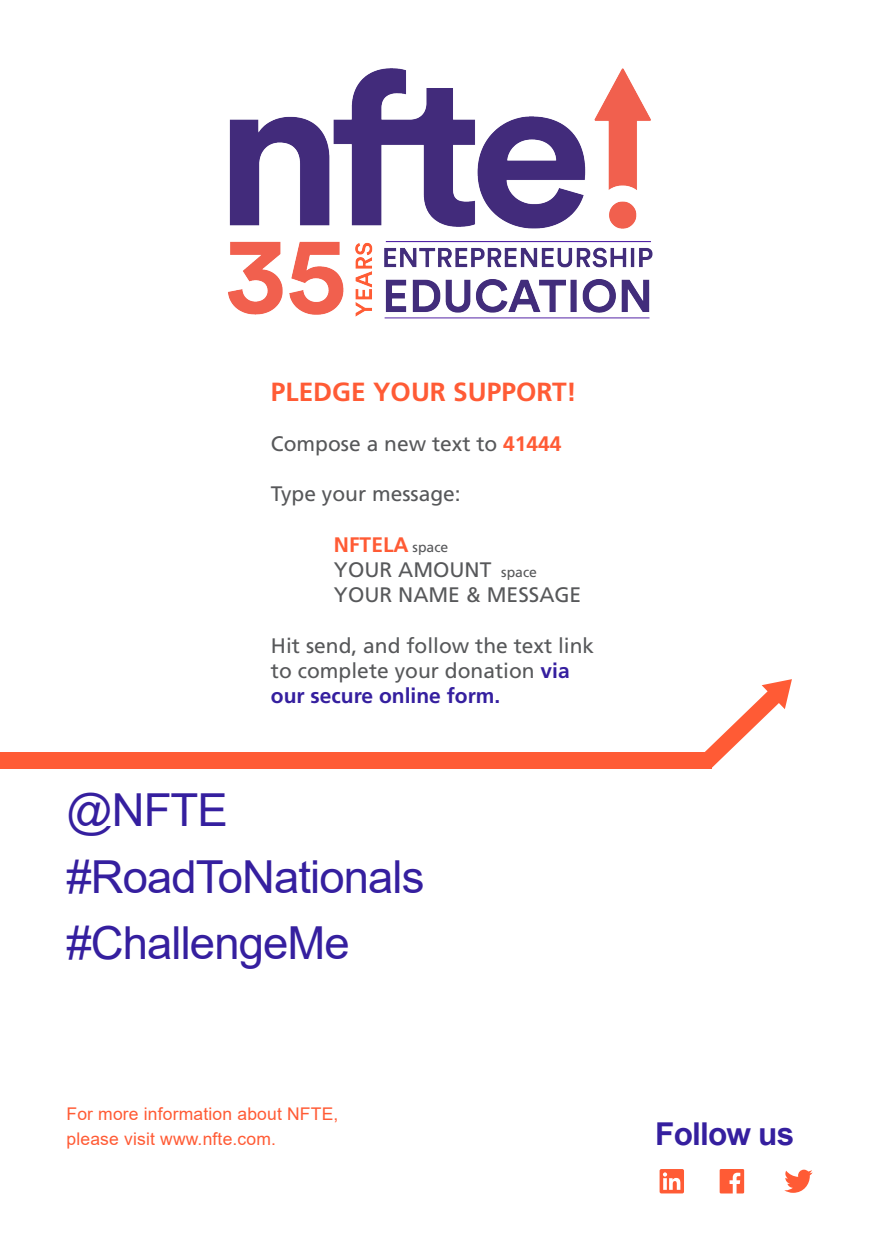
<style>
.page{position:relative;width:882px;height:1260px;background:#fff}
.page>*{position:absolute;margin:0;border:0;box-sizing:border-box;transform-origin:0 0}
.NFTE_Title_Header{font:45.5px "Arial";letter-spacing:-.02em;color:#351f9f}
.NFTE_Body_Subheader{font:700 31.5px "Arial";letter-spacing:-.025em;color:#351f9f}
.t1{font:700 26.25px "Frutiger LT Std";color:#ff5b35}
.t2{font:21px/25.2px "Frutiger LT Std";color:#57585a}
.t3{font:700 21px "Frutiger LT Std";color:#351f9f}
.t4{font:700 21px "Frutiger LT Std";color:#ff5b35}
.NFTE_Body_Baseline_G{font:17.5px "Arial";letter-spacing:.01em;color:#ff5b35}
.s1{font-weight:700;color:#ff5b35}
.s2{font-weight:400;font-size:14px;color:#57585a}
.s3{font-size:14px}
.s4{font-weight:700;color:#351f9f}
</style>
<div class="page">
<svg style="left:720px;top:1169px;width:24px;height:25px"></svg>
<svg style="left:784px;top:1170px;width:29px;height:23px"></svg>
<svg style="left:660px;top:1169px;width:24px;height:24px"></svg>
<div style="left:0;top:752px;width:711px;height:16px;background:#ff5b35"></div>
<svg style="left:705px;top:679px;width:87px;height:89px"></svg>
<img style="left:228px;top:68px;width:425px;height:251px">
<p class="t1" style="left:271px;top:376px;width:307px">PLEDGE YOUR SUPPORT!</p>
<p class="t2" style="left:271px;top:431px;width:292px">Compose a new text to <span class="s1">41444</span></p>
<p class="t2" style="left:271px;top:482px;width:191px">Type your message:</p>
<p class="t4" style="left:334px;top:532px;width:116px">NFTELA <span class="s2">space</span></p>
<p class="t2" style="left:334px;top:557px;width:205px">YOUR AMOUNT <span class="s3">space</span></p>
<p class="t2" style="left:334px;top:582px;width:249px">YOUR NAME &amp; MESSAGE</p>
<p class="t2" style="left:271px;top:633px;width:325px">Hit send, and follow the text link to complete your donation <span class="s4">via</span></p>
<p class="t3" style="left:271px;top:683px;width:231px">our secure online form.</p>
<p class="NFTE_Title_Header" style="left:66px;top:778px;width:163px">@NFTE</p>
<p class="NFTE_Title_Header" style="left:66px;top:845px;width:360px">#RoadToNationals</p>
<p class="NFTE_Title_Header" style="left:66px;top:912px;width:285px">#ChallengeMe</p>
<p class="NFTE_Body_Baseline_G" style="left:66px;top:1102px;width:273px">For more information about NFTE,</p>
<p class="NFTE_Body_Baseline_G" style="left:66px;top:1126px;width:211px">please visit www.nfte.com.</p>
<p class="NFTE_Body_Subheader" style="left:655px;top:1111px;width:140px">Follow us</p>
</div>
